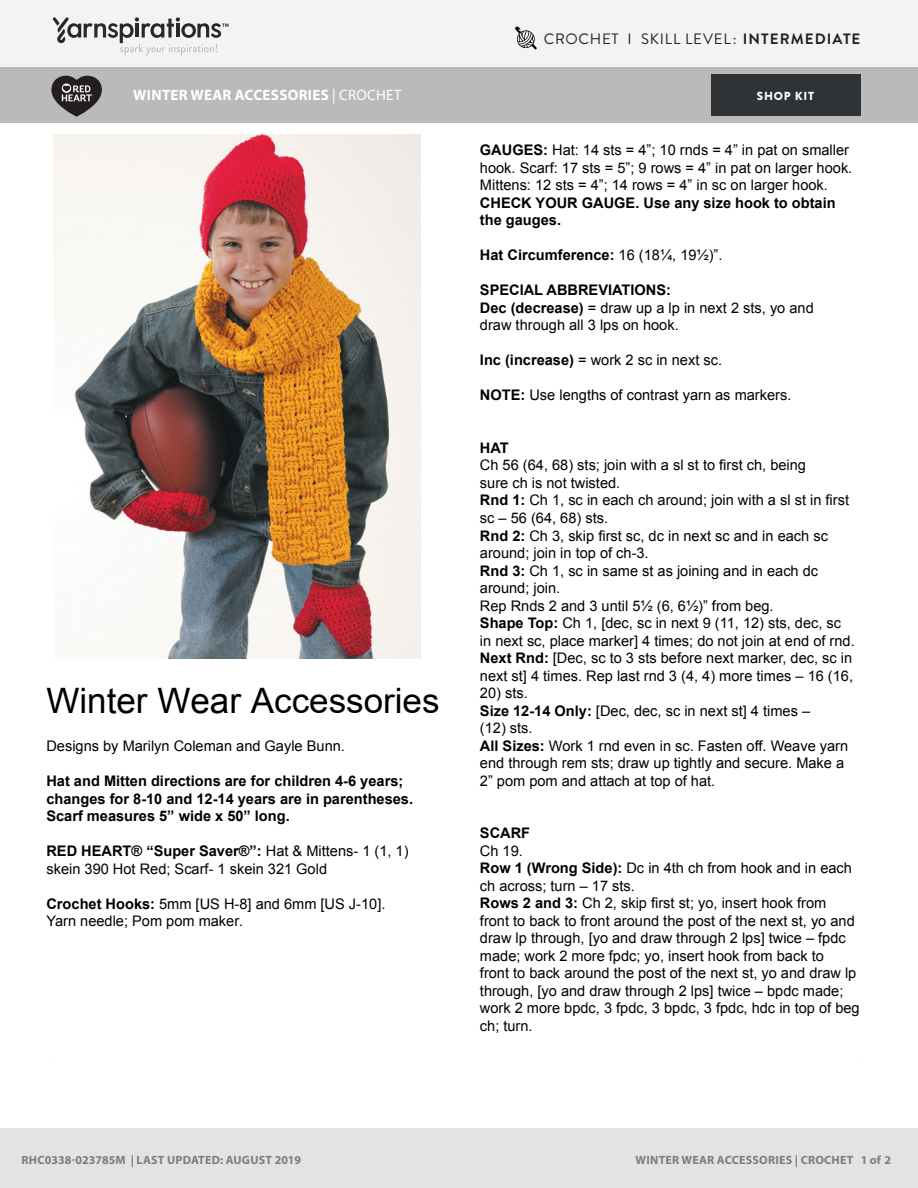
<style>
.page{position:relative;width:918px;height:1188px;background:#fff}
.page>*{position:absolute;margin:0;border:0;box-sizing:border-box;transform-origin:0 0}
.t1{font:35.1px "Arial";color:#000}
.Skill_Level{font:15px "Brandon Grotesque";letter-spacing:.05em;color:#231f20}
.Pattern_Title{font:700 15px "Myriad Pro";letter-spacing:.02em;color:#fff}
.t2{font:14.55px/17.5px "Arial";color:#000}
.t3{font:700 14.55px/17.5px "Arial";color:#000}
.t4{font:700 12px "Myriad Pro";letter-spacing:.02em;color:#7d7d7d}
.t5{font:900 11.7px "Brandon Grotesque";letter-spacing:.065em;color:#fff}
.s1{font-weight:700}
.s2{font-weight:400}
</style>
<div class="page">
<div style="left:0;top:0;width:918px;height:68px;background:#f2f3f4"></div>
<div style="left:0;top:68px;width:918px;height:55px;background:#bbbaba"></div>
<svg style="left:53px;top:17px;width:176px;height:39px"></svg>
<div style="left:711px;top:74px;width:150px;height:42px;background:#2f3336"></div>
<svg style="left:51px;top:76px;width:51px;height:41px"></svg>
<div style="left:0;top:1128px;width:918px;height:60px;background:#e4e3e3"></div>
<img style="left:54px;top:134px;width:366px;height:524px">
<svg style="left:515px;top:26px;width:22px;height:24px"></svg>
<p class="Skill_Level" style="left:544px;top:29px;width:318px">CROCHET I SKILL LEVEL: <span class="s1">INTERMEDIATE</span></p>
<p class="Pattern_Title" style="left:133px;top:85px;width:270px">WINTER WEAR ACCESSORIES <span class="s2">| CROCHET</span></p>
<p class="t5" style="left:757px;top:88px;width:59px">SHOP KIT</p>
<p class="t1" style="left:46px;top:681px;width:395px">Winter Wear Accessories</p>
<p class="t2" style="left:46px;top:737px;width:300px">Designs by Marilyn Coleman and Gayle Bunn.</p>
<p class="t3" style="left:46px;top:772px;width:368px">Hat and Mitten directions are for children 4-6 years; changes for 8-10 and 12-14 years are in parentheses.<br>Scarf measures 5” wide x 50” long.</p>
<p class="t2" style="left:46px;top:842px;width:364px"><span class="s1">RED HEART® “Super Saver®”:</span> Hat &amp; Mittens- 1 (1, 1) skein 390 Hot Red; Scarf- 1 skein 321 Gold</p>
<p class="t2" style="left:46px;top:895px;width:341px"><span class="s1">Crochet Hooks:</span> 5mm [US H-8] and 6mm [US J-10].<br>Yarn needle; Pom pom maker.</p>
<p class="t2" style="left:480px;top:141px;width:374px"><span class="s1">GAUGES:</span> Hat: 14 sts = 4”; 10 rnds = 4” in pat on smaller hook. Scarf: 17 sts = 5”; 9 rows = 4” in pat on larger hook.<br>Mittens: 12 sts = 4”; 14 rows = 4” in sc on larger hook.<br><span class="s1">CHECK YOUR GAUGE. Use any size hook to obtain the gauges.</span></p>
<p class="t3" style="left:480px;top:246px;width:244px">Hat Circumference: <span class="s2">16 (18¼, 19½)”.</span></p>
<p class="t2" style="left:480px;top:281px;width:335px"><span class="s1">SPECIAL ABBREVIATIONS:<br>Dec (decrease)</span> = draw up a lp in next 2 sts, yo and draw through all 3 lps on hook.</p>
<p class="t2" style="left:480px;top:351px;width:244px"><span class="s1">Inc (increase)</span> = work 2 sc in next sc.</p>
<p class="t2" style="left:480px;top:386px;width:313px"><span class="s1">NOTE:</span> Use lengths of contrast yarn as markers.</p>
<p class="t2" style="left:480px;top:439px;width:376px"><span class="s1">HAT<br></span>Ch 56 (64, 68) sts; join with a sl st to first ch, being<br>sure ch is not twisted.<br><span class="s1">Rnd 1:</span> Ch 1, sc in each ch around; join with a sl st in first sc – 56 (64, 68) sts.<br><span class="s1">Rnd 2:</span> Ch 3, skip first sc, dc in next sc and in each sc around; join in top of ch-3.<br><span class="s1">Rnd 3:</span> Ch 1, sc in same st as joining and in each dc around; join.<br>Rep Rnds 2 and 3 until 5½ (6, 6½)” from beg.<br><span class="s1">Shape Top:</span> Ch 1, [dec, sc in next 9 (11, 12) sts, dec, sc in next sc, place marker] 4 times; do not join at end of rnd.<br><span class="s1">Next Rnd:</span> [Dec, sc to 3 sts before next marker, dec, sc in next st] 4 times. Rep last rnd 3 (4, 4) more times – 16 (16,</p>
<p class="t2" style="left:480px;top:684px;width:370px">20) sts.<br><span class="s1">Size 12-14 Only:</span> [Dec, dec, sc in next st] 4 times –<br>(12) sts.<br><span class="s1">All Sizes:</span> Work 1 rnd even in sc. Fasten off. Weave yarn end through rem sts; draw up tightly and secure. Make a 2” pom pom and attach at top of hat.</p>
<p class="t2" style="left:480px;top:824px;width:381px"><span class="s1">SCARF<br></span>Ch 19.<br><span class="s1">Row 1 (Wrong Side):</span> Dc in 4th ch from hook and in each ch across; turn – 17 sts.<br><span class="s1">Rows 2 and 3:</span> Ch 2, skip first st; yo, insert hook from<br>front to back to front around the post of the next st, yo and draw lp through, [yo and draw through 2 lps] twice – fpdc made; work 2 more fpdc; yo, insert hook from back to<br>front to back around the post of the next st, yo and draw lp through, [yo and draw through 2 lps] twice – bpdc made; work 2 more bpdc, 3 fpdc, 3 bpdc, 3 fpdc, hdc in top of beg ch; turn.</p>
<p class="t4" style="left:22px;top:1152px;width:281px">RHC0338-023785M | LAST UPDATED: AUGUST 2019</p>
<p class="t4" style="left:636px;top:1152px;width:257px">WINTER WEAR ACCESSORIES | CROCHET 1 of 2</p>
</div>
